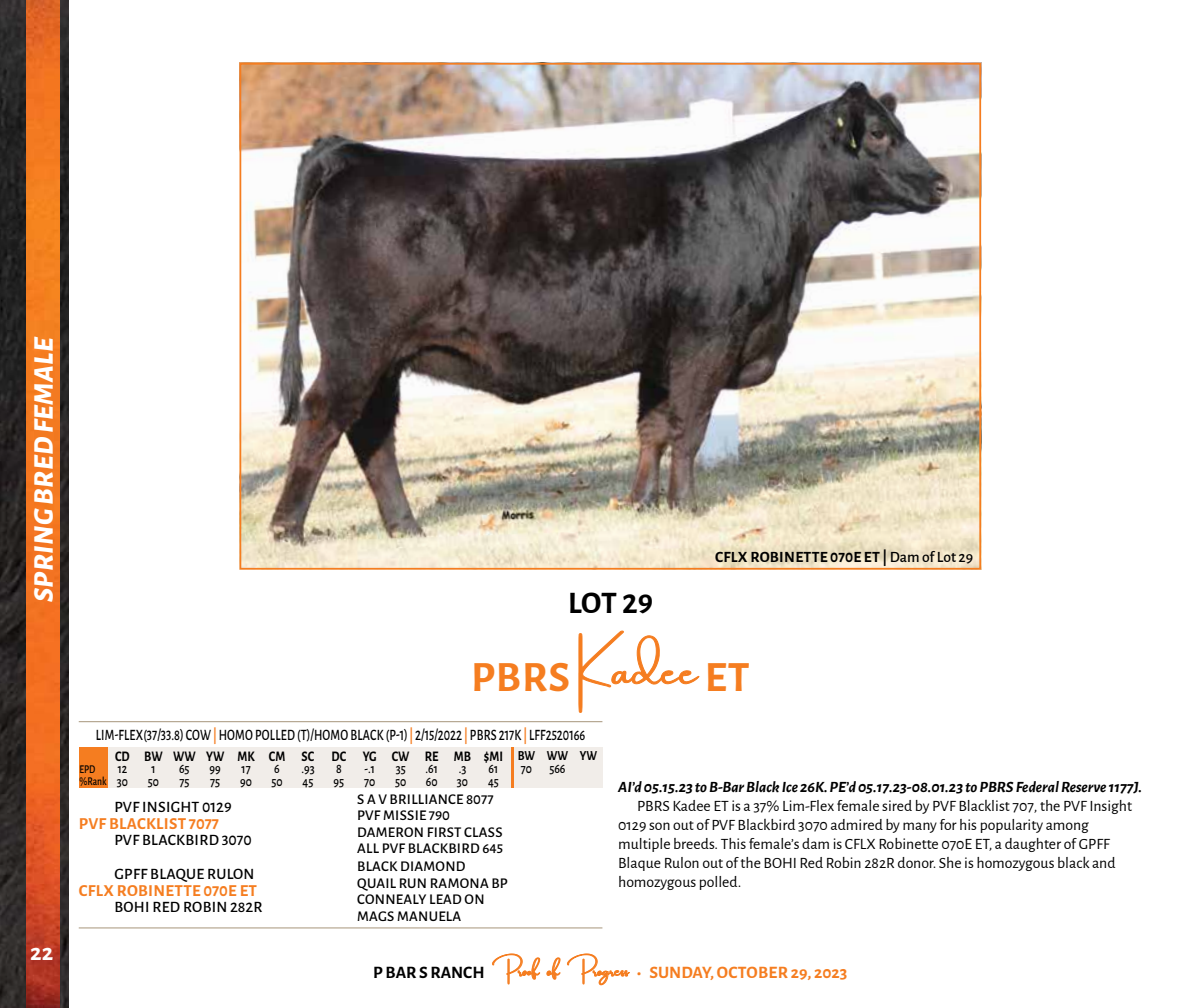
<style>
.page{position:relative;width:1197px;height:1008px;background:#fff}
.page>*{position:absolute;margin:0;border:0;box-sizing:border-box;transform-origin:0 0}
.t1{font:700 43.4px "Alegreya Sans";letter-spacing:.02em;color:#f57d20}
.t2{font:700 31.5px "Alegreya Sans";color:#000}
.t3{font:italic 800 28px "Alegreya Sans";letter-spacing:.02em;color:#fff}
.t4{font:700 24.5px "Alegreya Sans";color:#fff}
.t5{font:700 17.5px "Alegreya Sans";color:#f57d20}
.t6{font:700 16.8px "Alegreya Sans";letter-spacing:.02em;color:#f57d20}
.t7{font:500 15.92px "Alegreya Sans";letter-spacing:.02em;color:#000;scale:.77 1}
.t8{font:500 15.92px "Alegreya Sans";letter-spacing:.02em;color:#000}
.t9{font:15.75px/18.9px "Alegreya Sans";color:#000}
.t10{font:italic 700 15.75px "Alegreya Sans";color:#000}
.t11{font:700 15.75px "Alegreya Sans";letter-spacing:.02em;color:#000}
.t12{font:500 14.88px/16.3px "Alegreya Sans";letter-spacing:.02em;color:#000}
.t13{font:700 14.7px "Alegreya Sans";color:#000;scale:.85 1}
.t14{font:500 13.83px "Alegreya Sans";color:#000;scale:.85 1}
.t15{font:500 11.9px/12.4px "Alegreya Sans";color:#000;scale:.8 1}
.s1{font-weight:500}
.s2{font-family:"Amsterdam";font-weight:400;font-size:84px}
.s3{font-weight:700;color:#f57d20}
.s4{font-size:13.83px}
.s5{color:#000}
.s6{font-family:"Amsterdam";font-weight:400;font-size:31.5px}
</style>
<div class="page">
<div style="left:79px;top:747px;width:523px;height:41px;background:#f1ede9"></div>
<hr style="left:511px;top:747px;width:2px;height:41px;background:#f57d20">
<div style="left:79px;top:747px;width:28px;height:41px;background:#f57d20"></div>
<hr style="left:79px;top:927px;width:523px;height:1px;background:#a7957b">
<hr style="left:79px;top:721px;width:523px;height:1px;background:#a7957b">
<img style="left:243px;top:66px;width:735px;height:501px">
<img style="left:0;top:0;width:68px;height:1008px">
<img style="left:26px;top:0;width:34px;height:1008px">
<h3 class="t3" style="left:23px;top:602px;width:267px;rotate:-90deg">SPRING BRED FEMALE</h3>
<h3 class="t4" style="left:30px;top:934px;width:25px">22</h3>
<h2 class="t2" style="left:568px;top:579px;width:86px">LOT 29</h2>
<p class="t11" style="left:715px;top:545px;width:260px">CFLX ROBINETTE 070E ET | <span class="s1">Dam of Lot 29</span></p>
<h1 class="t1" style="left:471px;top:645px;width:280px">PBRS <span class="s2">Kadee</span> ET</h1>
<p class="t7" style="left:96px;top:723px;width:637px">LIM-FLEX(37/33.8) COW <span class="s3">|</span> HOMO POLLED (T)/HOMO BLACK (P-1) <span class="s3">|</span> 2/15/2022 <span class="s3">|</span> PBRS 217K <span class="s3">|</span> LFF2520166</p>
<p class="t13" style="left:115px;top:745px;width:568px">CD BW WW YW MK CM SC DC YG CW RE MB $MI <span class="s4">BW WW YW</span></p>
<p class="t14" style="left:118px;top:759px;width:13px">12</p>
<p class="t14" style="left:151px;top:759px;width:6px">1</p>
<p class="t14" style="left:179px;top:759px;width:14px">65</p>
<p class="t14" style="left:210px;top:759px;width:15px">99</p>
<p class="t14" style="left:242px;top:759px;width:12px">17</p>
<p class="t14" style="left:274px;top:759px;width:8px">6</p>
<p class="t14" style="left:301px;top:759px;width:17px">.93</p>
<p class="t14" style="left:336px;top:759px;width:8px">8</p>
<p class="t14" style="left:365px;top:759px;width:14px">-.1</p>
<p class="t14" style="left:396px;top:759px;width:13px">35</p>
<p class="t14" style="left:425px;top:759px;width:16px">.61</p>
<p class="t14" style="left:459px;top:759px;width:11px">.3</p>
<p class="t14" style="left:489px;top:759px;width:13px">61</p>
<p class="t14" style="left:521px;top:759px;width:54px">70 566</p>
<p class="t14" style="left:117px;top:771px;width:15px">30</p>
<p class="t14" style="left:148px;top:771px;width:15px">50</p>
<p class="t14" style="left:179px;top:771px;width:13px">75</p>
<p class="t14" style="left:210px;top:771px;width:13px">75</p>
<p class="t14" style="left:240px;top:771px;width:15px">90</p>
<p class="t14" style="left:271px;top:771px;width:15px">50</p>
<p class="t14" style="left:303px;top:771px;width:14px">45</p>
<p class="t14" style="left:334px;top:771px;width:14px">95</p>
<p class="t14" style="left:364px;top:771px;width:15px">70</p>
<p class="t14" style="left:395px;top:771px;width:15px">50</p>
<p class="t14" style="left:426px;top:771px;width:15px">60</p>
<p class="t14" style="left:457px;top:771px;width:15px">30</p>
<p class="t14" style="left:488px;top:771px;width:14px">45</p>
<p class="t15" style="left:79px;top:762px;width:35px">EPD %Rank</p>
<p class="t10" style="left:618px;top:776px;width:525px">AI’d 05.15.23 to B-Bar Black Ice 26K. PE’d 05.17.23-08.01.23 to PBRS Federal Reserve 1177J.</p>
<p class="t9" style="left:618px;top:796px;width:515px;text-indent:19px">PBRS Kadee ET is a 37% Lim-Flex female sired by PVF Blacklist 707, the PVF Insight 0129 son out of PVF Blackbird 3070 admired by many for his popularity among multiple breeds. This female’s dam is CFLX Robinette 070E ET, a daughter of GPFF Blaque Rulon out of the BOHI Red Robin 282R donor. She is homozygous black and homozygous polled.</p>
<p class="t12" style="left:357px;top:790px;width:138px">S A V BRILLIANCE 8077<br>PVF MISSIE 790</p>
<p class="t8" style="left:114px;top:795px;width:119px">PVF INSIGHT 0129</p>
<p class="t6" style="left:79px;top:811px;width:142px">PVF BLACKLIST 7077</p>
<p class="t8" style="left:114px;top:828px;width:139px">PVF BLACKBIRD 3070</p>
<p class="t12" style="left:357px;top:823px;width:148px">DAMERON FIRST CLASS<br>ALL PVF BLACKBIRD 645</p>
<p class="t12" style="left:357px;top:857px;width:152px">BLACK DIAMOND<br>QUAIL RUN RAMONA BP</p>
<p class="t8" style="left:114px;top:863px;width:142px">GPFF BLAQUE RULON</p>
<p class="t6" style="left:79px;top:878px;width:180px">CFLX ROBINETTE 070E ET</p>
<p class="t8" style="left:114px;top:895px;width:150px">BOHI RED ROBIN 282R</p>
<p class="t12" style="left:357px;top:890px;width:129px">CONNEALY LEAD ON<br>MAGS MANUELA</p>
<p class="t5" style="left:373px;top:960px;width:476px"><span class="s5">P BAR S RANCH</span> <span class="s6">Proof of Progress</span> • SUNDAY, OCTOBER 29, 2023</p>
</div>
